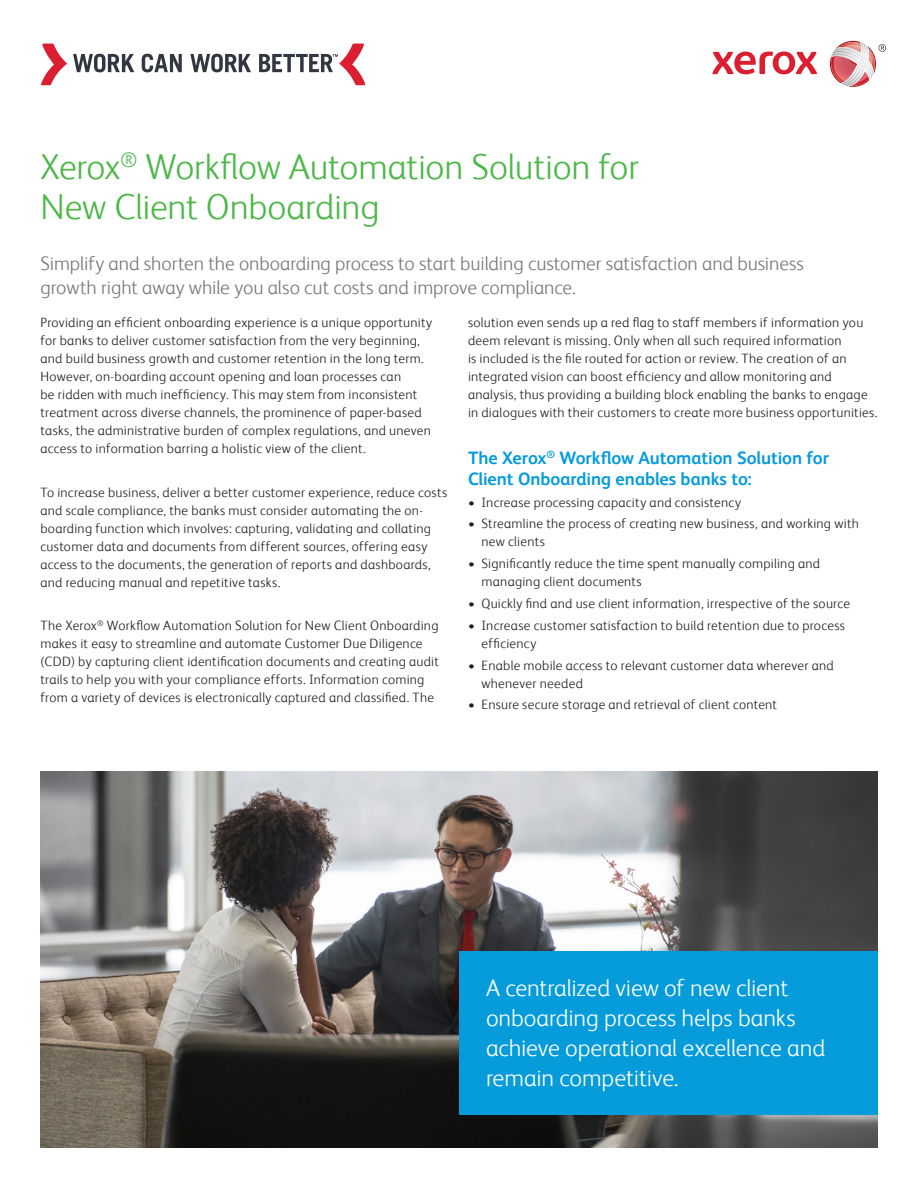
<style>
.page{position:relative;width:918px;height:1188px;background:#fff}
.page>*{position:absolute;margin:0;border:0;box-sizing:border-box;transform-origin:0 0}
.Headline{font:300 36px/40.5px "Xerox Sans";letter-spacing:-.005em;color:#4cb848}
.Body_Subhead{font:300 24px/30px "Xerox Sans";letter-spacing:-.005em;color:#fff}
.Intro___65K{font:300 19.5px/24px "Xerox Sans";letter-spacing:-.005em;color:#76787b}
.Body_Subhead-2{font:700 18px/21px "Xerox Sans";letter-spacing:-.005em;color:#069bda}
.Body_Text___Bullets{font:300 13.5px/18px "Xerox Sans";letter-spacing:.02em;color:#231f20}
</style>
<div class="page">
<img style="left:40px;top:771px;width:838px;height:376px">
<div style="left:459px;top:951px;width:419px;height:164px;background:#069bda"></div>
<svg style="left:712px;top:52px;width:105px;height:22px"></svg>
<svg style="left:830px;top:41px;width:56px;height:46px"></svg>
<svg style="left:73px;top:54px;width:61px;height:18px"></svg>
<svg style="left:142px;top:54px;width:40px;height:18px"></svg>
<svg style="left:190px;top:54px;width:61px;height:18px"></svg>
<svg style="left:41px;top:44px;width:26px;height:41px"></svg>
<svg style="left:259px;top:44px;width:106px;height:41px"></svg>
<p class="Headline" style="left:40px;top:145px;width:600px">Xerox<sup>®</sup> Workflow Automation Solution for<br>New Client Onboarding</p>
<p class="Intro___65K" style="left:40px;top:250px;width:765px">Simplify and shorten the onboarding process to start building customer satisfaction and business growth right away while you also cut costs and improve compliance.</p>
<p class="Body_Text___Bullets" style="left:40px;top:313px;width:393px">Providing an efficient onboarding experience is a unique opportunity for banks to deliver customer satisfaction from the very beginning, and build business growth and customer retention in the long term.<br>However, on-boarding account opening and loan processes can<br>be ridden with much inefficiency. This may stem from inconsistent treatment across diverse channels, the prominence of paper-based tasks, the administrative burden of complex regulations, and uneven access to information barring a holistic view of the client.</p>
<p class="Body_Text___Bullets" style="left:40px;top:483px;width:408px">To increase business, deliver a better customer experience, reduce costs and scale compliance, the banks must consider automating the on&shy;boarding function which involves: capturing, validating and collating customer data and documents from different sources, offering easy access to the documents, the generation of reports and dashboards, and reducing manual and repetitive tasks.</p>
<p class="Body_Text___Bullets" style="left:40px;top:616px;width:400px">The Xerox<sup>®</sup> Workflow Automation Solution for New Client Onboarding makes it easy to streamline and automate Customer Due Diligence (CDD) by capturing client identification documents and creating audit trails to help you with your compliance efforts. Information coming from a variety of devices is electronically captured and classified. The</p>
<p class="Body_Text___Bullets" style="left:468px;top:313px;width:411px">solution even sends up a red flag to staff members if information you deem relevant is missing. Only when all such required information<br>is included is the file routed for action or review. The creation of an integrated vision can boost efficiency and allow monitoring and analysis, thus providing a building block enabling the banks to engage in dialogues with their customers to create more business opportunities.</p>
<p class="Body_Subhead-2" style="left:468px;top:446px;width:362px">The Xerox<sup>®</sup> Workflow Automation Solution for<br>Client Onboarding enables banks to:</p>
<p class="Body_Text___Bullets" style="left:468px;top:492px;width:275px">• Increase processing capacity and consistency</p>
<p class="Body_Text___Bullets" style="left:482px;top:514px;width:379px;text-indent:-14px">• Streamline the process of creating new business, and working with new clients</p>
<p class="Body_Text___Bullets" style="left:482px;top:554px;width:340px;text-indent:-14px">• Significantly reduce the time spent manually compiling and managing client documents</p>
<p class="Body_Text___Bullets" style="left:468px;top:594px;width:384px">• Quickly find and use client information, irrespective of the source</p>
<p class="Body_Text___Bullets" style="left:482px;top:615px;width:365px;text-indent:-14px">• Increase customer satisfaction to build retention due to process efficiency</p>
<p class="Body_Text___Bullets" style="left:482px;top:655px;width:354px;text-indent:-14px">• Enable mobile access to relevant customer data wherever and whenever needed</p>
<p class="Body_Text___Bullets" style="left:468px;top:695px;width:311px">• Ensure secure storage and retrieval of client content</p>
<p class="Body_Subhead" style="left:486px;top:972px;width:341px">A centralized view of new client onboarding process helps banks achieve operational excellence and remain competitive.</p>
</div>
